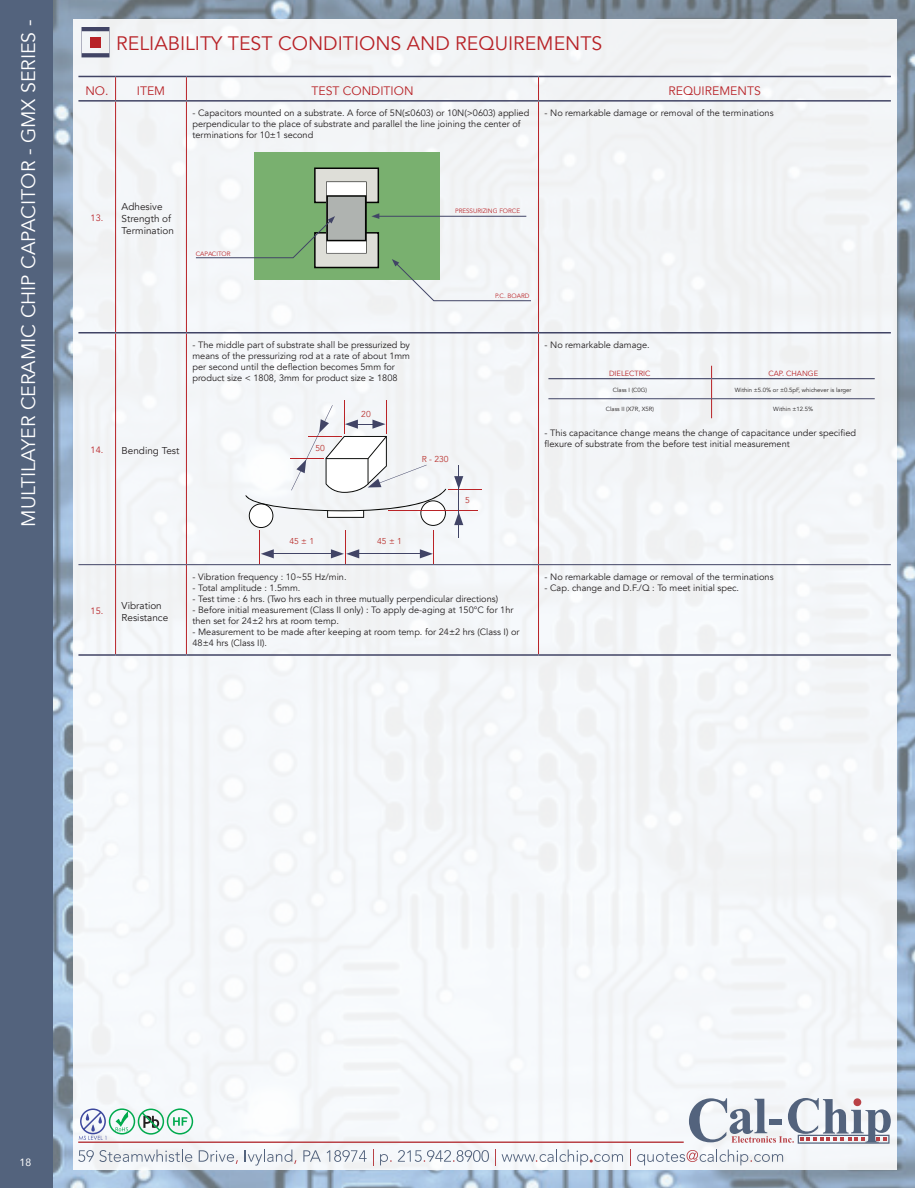
<style>
.page{position:relative;width:915px;height:1188px;background:#fff}
.page>*{position:absolute;margin:0;border:0;box-sizing:border-box;transform-origin:0 0}
.t1{font:19.5px "Avenir";color:#fff}
.t2{font:19.5px "Avenir";color:#b82227}
.t3{font:12.3px "Avenir";color:#b82227}
.t4{font:10.5px "Avenir";color:#fff}
.t5{font:9.9px/12px "Avenir";color:#231f20}
.t6{font:9.15px/10.9px "Avenir";color:#231f20}
.t7{font:9.15px "Avenir";color:#b82227}
.t8{font:8.55px "Avenir";color:#ba3330}
.t9{font:7.5px "Avenir";color:#b82227}
.t10{font:6.3px "Avenir";color:#ba2327}
.t11{font:6px "Avenir";color:#231f20}
.s1{font-size:9.15px;color:#b82227}
</style>
<div class="page">
<img style="left:52px;top:0;width:863px;height:1188px">
<div style="left:0;top:0;width:52px;height:1188px;background:#53637d"></div>
<div style="left:73px;top:19px;width:823px;height:1150px;background:#f3f5f8"></div>
<svg style="left:689px;top:1098px;width:202px;height:46px"></svg>
<hr style="left:78px;top:1141px;width:606px;height:2px;background:#b94146">
<svg style="left:78px;top:1150px;width:114px;height:12px"></svg>
<svg style="left:199px;top:1150px;width:39px;height:14px"></svg>
<svg style="left:245px;top:1150px;width:51px;height:16px"></svg>
<svg style="left:303px;top:1150px;width:18px;height:12px"></svg>
<svg style="left:327px;top:1150px;width:40px;height:12px"></svg>
<svg style="left:373px;top:1150px;width:1px;height:16px"></svg>
<svg style="left:380px;top:1154px;width:12px;height:11px"></svg>
<svg style="left:398px;top:1150px;width:91px;height:12px"></svg>
<svg style="left:495px;top:1150px;width:1px;height:16px"></svg>
<svg style="left:502px;top:1150px;width:121px;height:15px"></svg>
<svg style="left:630px;top:1150px;width:1px;height:16px"></svg>
<svg style="left:637px;top:1150px;width:146px;height:15px"></svg>
<svg style="left:79px;top:1108px;width:115px;height:32px"></svg>
<svg style="left:82px;top:27px;width:28px;height:30px"></svg>
<div style="left:91px;top:37px;width:10px;height:11px;background:#b82227"></div>
<hr style="left:115px;top:102px;width:1px;height:230px;background:#b82227">
<hr style="left:186px;top:102px;width:1px;height:230px;background:#b82227">
<hr style="left:538px;top:102px;width:1px;height:230px;background:#b82227">
<hr style="left:115px;top:334px;width:1px;height:230px;background:#b82227">
<hr style="left:186px;top:334px;width:1px;height:230px;background:#b82227">
<hr style="left:538px;top:334px;width:1px;height:230px;background:#b82227">
<hr style="left:115px;top:565px;width:1px;height:89px;background:#b82227">
<hr style="left:186px;top:565px;width:1px;height:89px;background:#b82227">
<hr style="left:538px;top:565px;width:1px;height:89px;background:#b82227">
<hr style="left:78px;top:332px;width:38px;height:2px;background:#414465">
<hr style="left:116px;top:332px;width:70px;height:2px;background:#414465">
<hr style="left:186px;top:332px;width:353px;height:2px;background:#414465">
<hr style="left:539px;top:332px;width:352px;height:2px;background:#414465">
<hr style="left:78px;top:654px;width:38px;height:2px;background:#414465">
<hr style="left:116px;top:654px;width:70px;height:2px;background:#414465">
<hr style="left:186px;top:654px;width:353px;height:2px;background:#414465">
<hr style="left:539px;top:654px;width:352px;height:2px;background:#414465">
<hr style="left:78px;top:564px;width:38px;height:1px;background:#414465">
<hr style="left:116px;top:564px;width:70px;height:1px;background:#414465">
<hr style="left:186px;top:564px;width:353px;height:1px;background:#414465">
<hr style="left:539px;top:564px;width:352px;height:1px;background:#414465">
<hr style="left:78px;top:76px;width:38px;height:1px;background:#414465">
<hr style="left:116px;top:76px;width:70px;height:1px;background:#414465">
<hr style="left:186px;top:76px;width:353px;height:1px;background:#414465">
<hr style="left:539px;top:76px;width:352px;height:1px;background:#414465">
<hr style="left:78px;top:100px;width:38px;height:2px;background:#414465">
<hr style="left:116px;top:100px;width:70px;height:2px;background:#414465">
<hr style="left:186px;top:100px;width:353px;height:2px;background:#414465">
<hr style="left:539px;top:100px;width:352px;height:2px;background:#414465">
<svg style="left:115px;top:77px;width:1px;height:23px"></svg>
<svg style="left:186px;top:77px;width:1px;height:23px"></svg>
<svg style="left:538px;top:77px;width:1px;height:23px"></svg>
<hr style="left:548px;top:378px;width:164px;height:1px;background:#414465">
<hr style="left:712px;top:378px;width:163px;height:1px;background:#414465">
<svg style="left:711px;top:366px;width:1px;height:52px"></svg>
<hr style="left:548px;top:398px;width:164px;height:1px;background:#414465">
<hr style="left:712px;top:398px;width:163px;height:1px;background:#414465">
<hr style="left:448px;top:489px;width:34px;height:1px;background:#ba2327">
<hr style="left:344px;top:401px;width:1px;height:33px;background:#ba2327">
<hr style="left:386px;top:401px;width:1px;height:33px;background:#ba2327">
<hr style="left:433px;top:530px;width:1px;height:34px;background:#ba2327">
<hr style="left:345px;top:530px;width:1px;height:34px;background:#ba2327">
<hr style="left:259px;top:530px;width:1px;height:34px;background:#ba2327">
<hr style="left:388px;top:510px;width:89px;height:1px;background:#ba2327">
<hr style="left:459px;top:466px;width:1px;height:72px;background:#414466">
<svg style="left:454px;top:476px;width:9px;height:13px"></svg>
<svg style="left:454px;top:512px;width:9px;height:13px"></svg>
<hr style="left:358px;top:554px;width:72px;height:1px;background:#414466">
<svg style="left:420px;top:549px;width:13px;height:9px"></svg>
<hr style="left:273px;top:554px;width:67px;height:1px;background:#414466">
<svg style="left:261px;top:549px;width:13px;height:9px"></svg>
<svg style="left:331px;top:549px;width:28px;height:9px"></svg>
<svg style="left:245px;top:405px;width:201px;height:123px"></svg>
<div style="left:254px;top:152px;width:185px;height:128px;background:#79b06f"></div>
<div style="left:314px;top:168px;width:65px;height:35px;background:#deded8;border:2px solid #040503"></div>
<div style="left:314px;top:232px;width:65px;height:36px;background:#deded8;border:2px solid #040503"></div>
<hr style="left:376px;top:216px;width:150px;height:1px;background:#414466">
<svg style="left:392px;top:259px;width:139px;height:42px"></svg>
<svg style="left:195px;top:182px;width:184px;height:76px"></svg>
<h1 class="t1" style="left:17px;top:527px;width:509px;rotate:-90deg">MULTILAYER CERAMIC CHIP CAPACITOR - GMX SERIES -</h1>
<h1 class="t2" style="left:116px;top:32px;width:488px">RELIABILITY TEST CONDITIONS AND REQUIREMENTS</h1>
<h2 class="t3" style="left:85px;top:83px;width:81px">NO. ITEM</h2>
<h2 class="t3" style="left:311px;top:83px;width:104px">TEST CONDITION</h2>
<h2 class="t3" style="left:669px;top:83px;width:94px">REQUIREMENTS</h2>
<p class="t6" style="left:193px;top:108px;width:338px">- Capacitors mounted on a substrate. A force of 5N(≤0603) or 10N(&gt;0603) applied perpendicular to the place of substrate and parallel the line joining the center of terminations for 10±1 second</p>
<p class="t6" style="left:545px;top:108px;width:230px">- No remarkable damage or removal of the terminations</p>
<p class="t7" style="left:91px;top:213px;width:14px">13.</p>
<p class="t5" style="left:122px;top:201px;width:54px">Adhesive<br>Strength of<br>Termination</p>
<p class="t10" style="left:196px;top:250px;width:36px">CAPACITOR</p>
<p class="t10" style="left:455px;top:207px;width:66px">PRESSURIZING FORCE</p>
<p class="t10" style="left:495px;top:292px;width:36px">P.C. BOARD</p>
<p class="t5" style="left:91px;top:444px;width:90px"><span class="s1">14.</span> Bending Test</p>
<p class="t6" style="left:193px;top:340px;width:219px">- The middle part of substrate shall be pressurized by means of the pressurizing rod at a rate of about 1mm per second until the deflection becomes 5mm for product size &lt; 1808, 3mm for product size ≥ 1808</p>
<p class="t6" style="left:545px;top:340px;width:107px">- No remarkable damage.</p>
<p class="t9" style="left:609px;top:369px;width:43px">DIELECTRIC</p>
<p class="t9" style="left:768px;top:369px;width:51px">CAP. CHANGE</p>
<p class="t11" style="left:613px;top:386px;width:36px">Class I (C0G)</p>
<p class="t11" style="left:735px;top:386px;width:118px">Within ±5.0% or ±0.5pF, whichever is larger</p>
<p class="t11" style="left:606px;top:406px;width:50px">Class II (X7R, X5R)</p>
<p class="t11" style="left:773px;top:406px;width:41px">Within ±12.5%</p>
<p class="t8" style="left:361px;top:409px;width:11px">20</p>
<p class="t8" style="left:315px;top:443px;width:11px">50</p>
<p class="t8" style="left:422px;top:454px;width:28px">R - 230</p>
<p class="t6" style="left:545px;top:428px;width:313px">- This capacitance change means the change of capacitance under specified flexure of substrate from the before test initial measurement</p>
<p class="t8" style="left:465px;top:495px;width:6px">5</p>
<p class="t7" style="left:91px;top:606px;width:14px">15.</p>
<p class="t5" style="left:122px;top:600px;width:48px">Vibration<br>Resistance</p>
<p class="t8" style="left:289px;top:536px;width:26px">45 ± 1</p>
<p class="t8" style="left:377px;top:536px;width:26px">45 ± 1</p>
<p class="t6" style="left:193px;top:571px;width:156px">- Vibration frequency : 10~55 Hz/min.</p>
<p class="t6" style="left:193px;top:582px;width:109px">- Total amplitude : 1.5mm.</p>
<p class="t6" style="left:193px;top:593px;width:307px">- Test time : 6 hrs. (Two hrs each in three mutually perpendicular directions)</p>
<p class="t6" style="left:193px;top:605px;width:323px">- Before initial measurement (Class II only) : To apply de-aging at 150°C for 1hr then set for 24±2 hrs at room temp.</p>
<p class="t6" style="left:193px;top:627px;width:329px">- Measurement to be made after keeping at room temp. for 24±2 hrs (Class I) or<br>48±4 hrs (Class II).</p>
<p class="t6" style="left:545px;top:571px;width:230px">- No remarkable damage or removal of the terminations</p>
<p class="t6" style="left:545px;top:582px;width:196px">- Cap. change and D.F./Q : To meet initial spec.</p>
<p class="t4" style="left:20px;top:1154px;width:13px">18</p>
</div>
